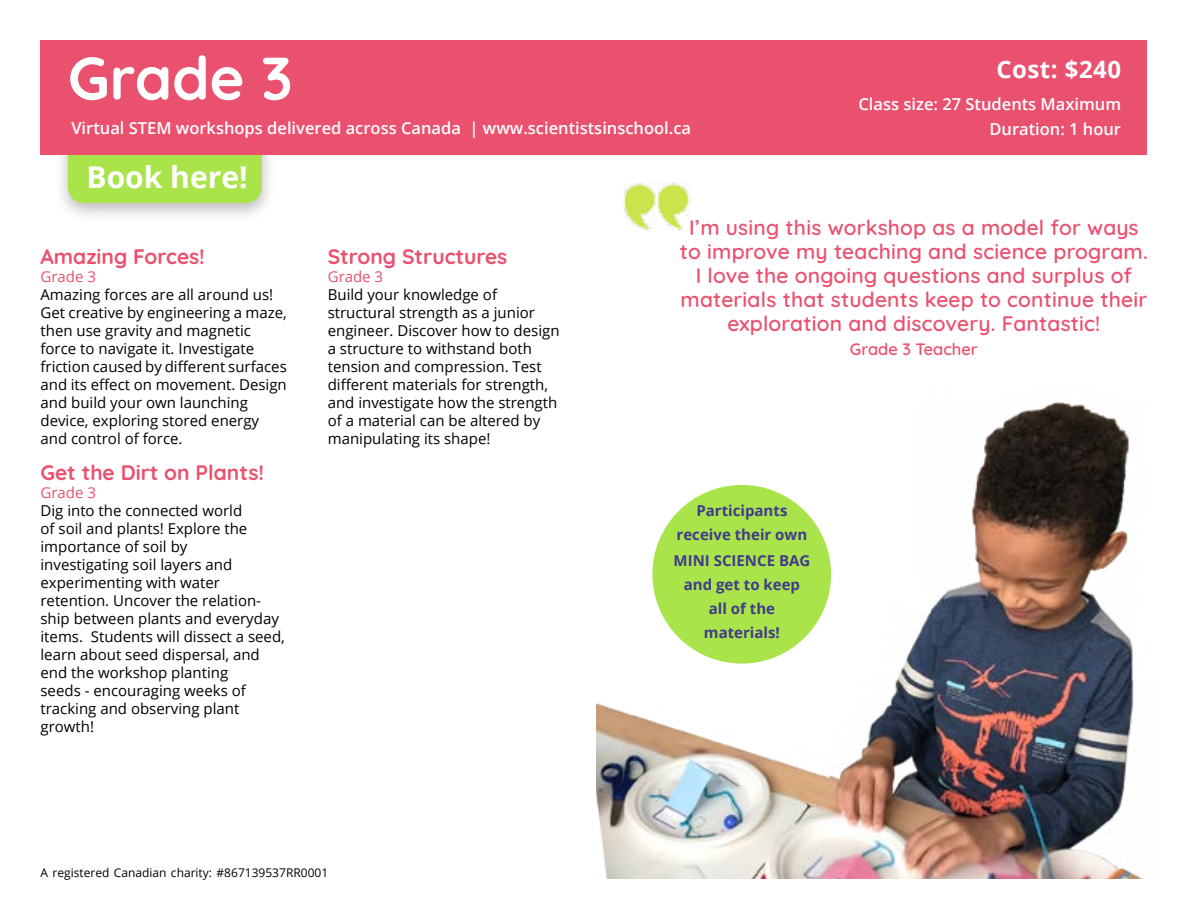
<style>
.page{position:relative;width:1188px;height:918px;background:#fff}
.page>*{position:absolute;margin:0;border:0;box-sizing:border-box;transform-origin:0 0}
.t1{font:700 60px "Quicksand";color:#fff}
.t2{font:700 30px "Open Sans";color:#fff}
.t3{font:700 24px "Open Sans";letter-spacing:.02em;color:#fff}
.t4{font:600 21px/24px "Quicksand";letter-spacing:.01em;color:#ea516e;text-align:center}
.t5{font:700 21px "Quicksand";color:#ea516e}
.t6{font:600 16.5px/25.5px "Open Sans";color:#fff;text-align:right}
.t7{font:600 16.5px "Quicksand";color:#ea516e}
.t8{font:15px/18px "Open Sans";color:#000}
.t9{font:700 15px/24px "Open Sans";color:#413b89;text-align:center}
.t10{font:15px "Open Sans";color:#ea516e}
.t11{font:12px "Open Sans";color:#000}
</style>
<div class="page">
<div style="left:53px;top:116px;width:224px;height:108px;background:#000;opacity:.27"></div>
<div style="left:68px;top:155px;width:194px;height:48px;background:#aae44b"></div>
<div style="left:40px;top:40px;width:1108px;height:115px;background:#ea516e"></div>
<img style="left:624px;top:181px;width:66px;height:49px">
<img style="left:596px;top:402px;width:547px;height:477px">
<div style="left:652px;top:485px;width:179px;height:179px;background:#aae44b;border-radius:50%"></div>
<h1 class="t1" style="left:68px;top:32px;width:226px">Grade 3</h1>
<p class="t6" style="left:71px;top:115px;width:621px">Virtual STEM workshops delivered across Canada | www.scientistsinschool.ca</p>
<h2 class="t2" style="left:87px;top:156px;width:163px">Book here!</h2>
<h3 class="t3" style="left:996px;top:53px;width:126px">Cost: $240</h3>
<p class="t6" style="left:859px;top:91px;width:264px">Class size: 27 Students Maximum<br>Duration: 1 hour</p>
<h3 class="t5" style="left:40px;top:240px;width:166px">Amazing Forces!</h3>
<p class="t10" style="left:40px;top:266px;width:57px">Grade 3</p>
<p class="t8" style="left:40px;top:285px;width:248px">Amazing forces are all around us!<br>Get creative by engineering a maze, then use gravity and magnetic force to navigate it. Investigate friction caused by different surfaces and its effect on movement. Design and build your own launching device, exploring stored energy and control of force.</p>
<h3 class="t5" style="left:40px;top:456px;width:225px">Get the Dirt on Plants!</h3>
<p class="t10" style="left:40px;top:482px;width:57px">Grade 3</p>
<p class="t8" style="left:40px;top:501px;width:246px">Dig into the connected world<br>of soil and plants! Explore the importance of soil by<br>investigating soil layers and experimenting with water retention. Uncover the relation&shy;ship between plants and everyday items. Students will dissect a seed, learn about seed dispersal, and end the workshop planting<br>seeds - encouraging weeks of tracking and observing plant growth!</p>
<h3 class="t5" style="left:328px;top:240px;width:181px">Strong Structures</h3>
<p class="t10" style="left:328px;top:266px;width:57px">Grade 3</p>
<p class="t8" style="left:328px;top:285px;width:233px">Build your knowledge of structural strength as a junior engineer. Discover how to design a structure to withstand both tension and compression. Test different materials for strength, and investigate how the strength of a material can be altered by manipulating its shape!</p>
<p class="t11" style="left:40px;top:865px;width:289px">A registered Canadian charity: #867139537RR0001</p>
<h3 class="t4" style="left:680px;top:213px;width:469px">I’m using this workshop as a model for ways to improve my teaching and science program.<br>I love the ongoing questions and surplus of materials that students keep to continue their exploration and discovery. Fantastic!</h3>
<p class="t7" style="left:850px;top:336px;width:130px">Grade 3 Teacher</p>
<p class="t9" style="left:677px;top:498px;width:132px">Participants receive their own</p>
<p class="t9" style="left:674px;top:548px;width:138px">MINI SCIENCE BAG and get to keep all of the materials!</p>
</div>
